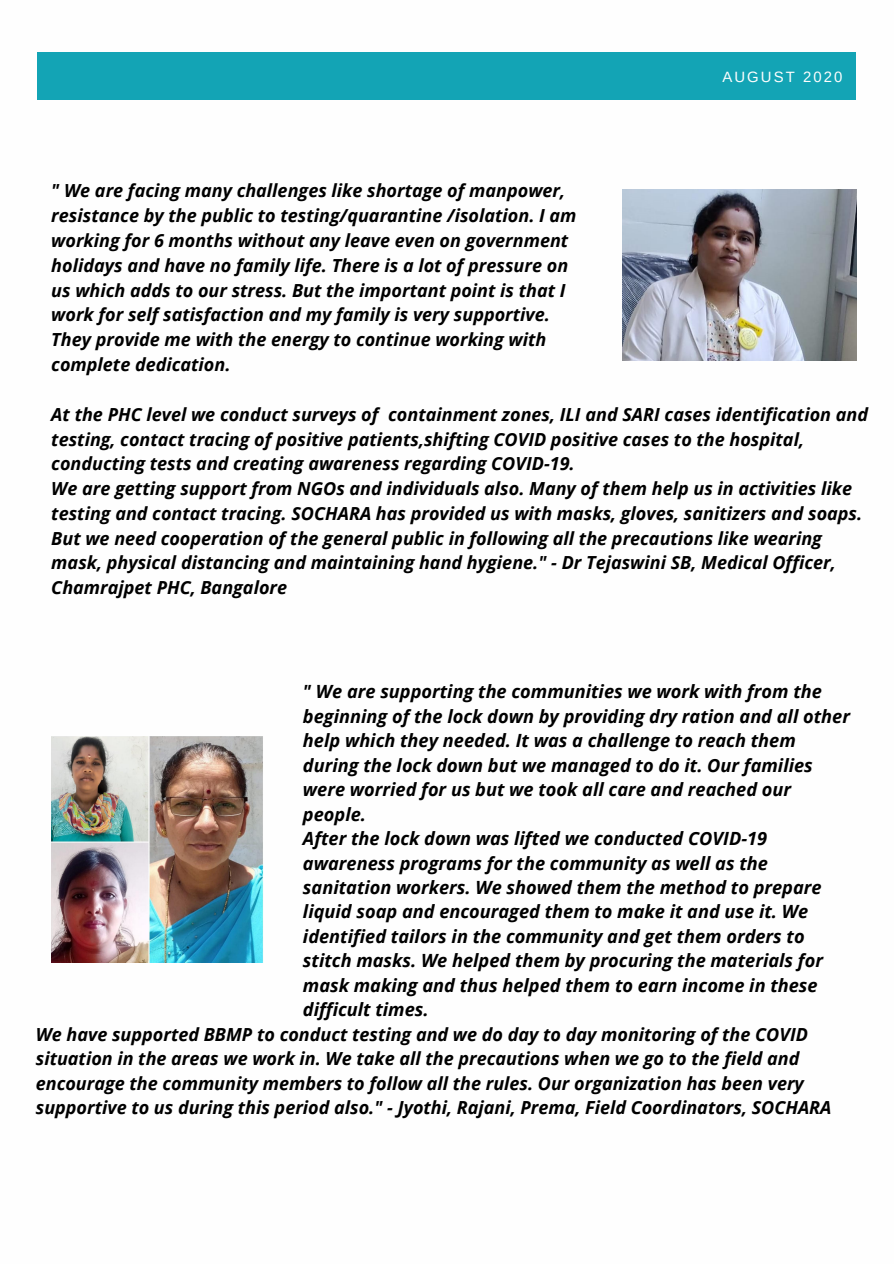
<style>
.page{position:relative;width:894px;height:1264px;background:#fff}
.page>*{position:absolute;margin:0;border:0;box-sizing:border-box;transform-origin:0 0}
.t1{font:italic 700 18.15px/24.5px "Open Sans";color:#000}
.t2{font:italic 700 18px/24.8px "Open Sans";color:#000}
.t3{font:14.85px "Arimo";letter-spacing:.14em;color:#fefefe}
</style>
<div class="page">
<div style="left:37px;top:52px;width:819px;height:48px;background:#13a4b5"></div>
<img style="left:622px;top:189px;width:234px;height:171px">
<img style="left:51px;top:736px;width:212px;height:226px">
<p class="t2" style="left:51px;top:178px;width:526px">" We are facing many challenges like shortage of manpower, resistance by the public to testing/quarantine /isolation. I am working for 6 months without any leave even on government holidays and have no family life. There is a lot of pressure on us which adds to our stress. But the important point is that I work for self satisfaction and my family is very supportive.<br>They provide me with the energy to continue working with complete dedication.</p>
<p class="t3" style="left:722px;top:68px;width:122px">AUGUST 2020</p>
<p class="t2" style="left:51px;top:401px;width:818px">At the PHC level we conduct surveys of containment zones, ILI and SARI cases identification and testing, contact tracing of positive patients,shifting COVID positive cases to the hospital, conducting tests and creating awareness regarding COVID-19.<br>We are getting support from NGOs and individuals also. Many of them help us in activities like testing and contact tracing. SOCHARA has provided us with masks, gloves, sanitizers and soaps.<br>But we need cooperation of the general public in following all the precautions like wearing mask, physical distancing and maintaining hand hygiene." - Dr Tejaswini SB, Medical Officer, Chamrajpet PHC, Bangalore</p>
<p class="t1" style="left:303px;top:679px;width:548px">" We are supporting the communities we work with from the beginning of the lock down by providing dry ration and all other help which they needed. It was a challenge to reach them during the lock down but we managed to do it. Our families were worried for us but we took all care and reached our people.<br>After the lock down was lifted we conducted COVID-19 awareness programs for the community as well as the sanitation workers. We showed them the method to prepare liquid soap and encouraged them to make it and use it. We identified tailors in the community and get them orders to stitch masks. We helped them by procuring the materials for mask making and thus helped them to earn income in these difficult times.</p>
<p class="t2" style="left:36px;top:1022px;width:797px;line-height:24.2px">We have supported BBMP to conduct testing and we do day to day monitoring of the COVID situation in the areas we work in. We take all the precautions when we go to the field and encourage the community members to follow all the rules. Our organization has been very supportive to us during this period also." - Jyothi, Rajani, Prema, Field Coordinators, SOCHARA</p>
</div>
